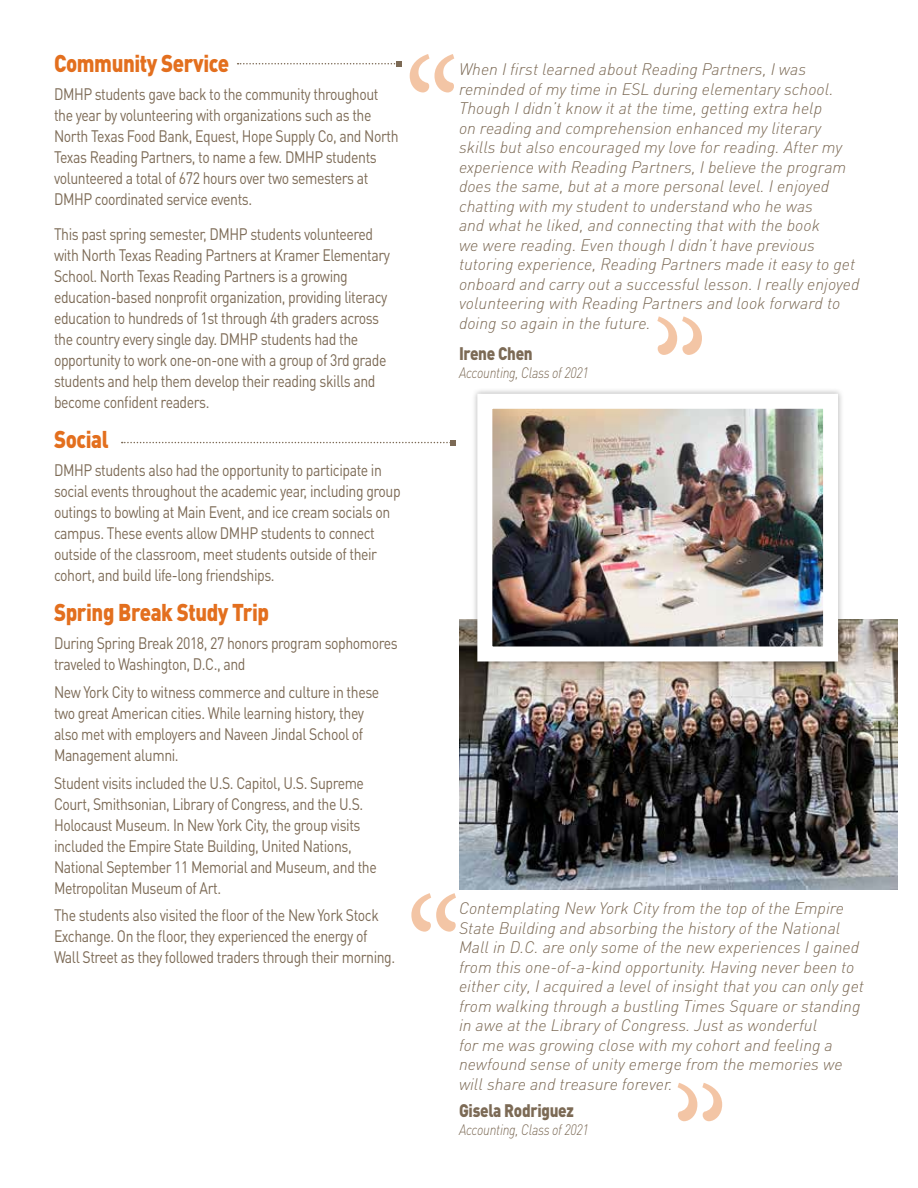
<style>
.page{position:relative;width:918px;height:1188px;background:#fff}
.page>*{position:absolute;margin:0;border:0;box-sizing:border-box;transform-origin:0 0}
.t1{font:900 24px "DIN Pro";letter-spacing:-.02em;color:#e36f1e;scale:.85 1}
.t2{font:900 18px "DIN Pro";letter-spacing:-.02em;color:#7c6a55;scale:.85 1}
.t3{font:16.5px/21px "DIN Pro";letter-spacing:-.03em;color:#7c6a55;scale:.85 1}
.t4{font:italic 300 16.5px/19.5px "DIN Pro";color:#7c6a55}
.t5{font:italic 300 15px "DIN Pro";letter-spacing:-.02em;color:#7c6a55;scale:.85 1}
</style>
<div class="page">
<img style="left:459px;top:619px;width:439px;height:270px">
<svg style="left:411px;top:893px;width:45px;height:39px"></svg>
<svg style="left:238px;top:61px;width:164px;height:6px"></svg>
<svg style="left:678px;top:1083px;width:44px;height:38px"></svg>
<svg style="left:410px;top:54px;width:44px;height:38px"></svg>
<svg style="left:657px;top:316px;width:45px;height:39px"></svg>
<div style="left:472px;top:388px;width:372px;height:280px;background:#000;opacity:.3"></div>
<img style="left:493px;top:410px;width:329px;height:236px">
<div style="left:477px;top:394px;width:361px;height:268px;border:15px solid #fff"></div>
<svg style="left:122px;top:440px;width:334px;height:6px"></svg>
<h1 class="t1" style="left:54px;top:47px;width:208px">Community Service</h1>
<p class="t3" style="left:54px;top:83px;width:407px">DMHP students gave back to the community throughout the year by volunteering with organizations such as the North Texas Food Bank, Equest, Hope Supply Co, and North Texas Reading Partners, to name a few. DMHP students volunteered a total of 672 hours over two semesters at DMHP coordinated service events.</p>
<p class="t3" style="left:54px;top:222px;width:397px">This past spring semester, DMHP students volunteered with North Texas Reading Partners at Kramer Elementary School. North Texas Reading Partners is a growing education-based nonprofit organization, providing literacy education to hundreds of 1st through 4th graders across the country every single day. DMHP students had the opportunity to work one-on-one with a group of 3rd grade students and help them develop their reading skills and become confident readers.</p>
<h1 class="t1" style="left:54px;top:423px;width:66px">Social</h1>
<p class="t3" style="left:54px;top:459px;width:409px">DMHP students also had the opportunity to participate in social events throughout the academic year, including group outings to bowling at Main Event, and ice cream socials on campus. These events allow DMHP students to connect outside of the classroom, meet students outside of their cohort, and build life-long friendships.</p>
<h1 class="t1" style="left:54px;top:596px;width:255px">Spring Break Study Trip</h1>
<p class="t3" style="left:54px;top:632px;width:406px">During Spring Break 2018, 27 honors program sophomores traveled to Washington, D.C., and</p>
<p class="t3" style="left:54px;top:681px;width:384px">New York City to witness commerce and culture in these two great American cities. While learning history, they also met with employers and Naveen Jindal School of Management alumni.</p>
<p class="t3" style="left:54px;top:771px;width:381px">Student visits included the U.S. Capitol, U.S. Supreme Court, Smithsonian, Library of Congress, and the U.S.<br>Holocaust Museum. In New York City, the group visits included the Empire State Building, United Nations, National September 11 Memorial and Museum, and the Metropolitan Museum of Art.</p>
<p class="t3" style="left:54px;top:904px;width:403px">The students also visited the floor of the New York Stock<br>Exchange. On the floor, they experienced the energy of<br>Wall Street as they followed traders through their morning.</p>
<p class="t4" style="left:459px;top:59px;width:402px">When I first learned about Reading Partners, I was reminded of my time in ESL during elementary school.<br>Though I didn’t know it at the time, getting extra help<br>on reading and comprehension enhanced my literary skills but also encouraged my love for reading. After my experience with Reading Partners, I believe the program does the same, but at a more personal level. I enjoyed chatting with my student to understand who he was<br>and what he liked, and connecting that with the book<br>we were reading. Even though I didn’t have previous tutoring experience, Reading Partners made it easy to get onboard and carry out a successful lesson. I really enjoyed volunteering with Reading Partners and look forward to doing so again in the future.</p>
<p class="t2" style="left:459px;top:341px;width:88px">Irene Chen</p>
<p class="t5" style="left:459px;top:363px;width:154px">Accounting, Class of 2021</p>
<p class="t4" style="left:459px;top:898px;width:407px">Contemplating New York City from the top of the Empire State Building and absorbing the history of the National Mall in D.C. are only some of the new experiences I gained from this one-of-a-kind opportunity. Having never been to either city, I acquired a level of insight that you can only get from walking through a bustling Times Square or standing in awe at the Library of Congress. Just as wonderful<br>for me was growing close with my cohort and feeling a newfound sense of unity emerge from the memories we will share and treasure forever.</p>
<p class="t2" style="left:459px;top:1098px;width:137px">Gisela Rodriguez</p>
<p class="t5" style="left:459px;top:1120px;width:154px">Accounting, Class of 2021</p>
</div>
